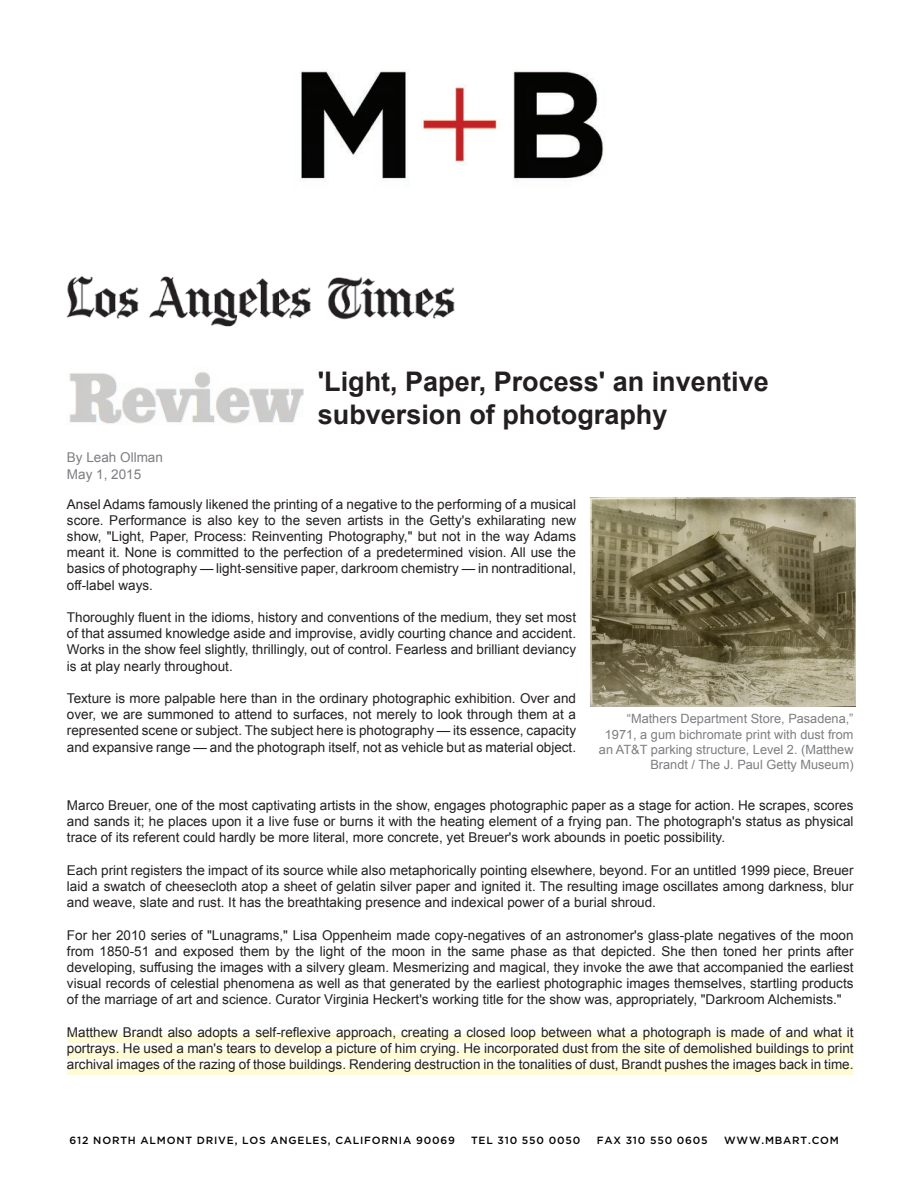
<style>
.page{position:relative;width:918px;height:1188px;background:#fff}
.page>*{position:absolute;margin:0;border:0;box-sizing:border-box;transform-origin:0 0}
.t1{font:700 27px/32.4px "Arial";color:#231f20}
.t2{font:13.5px/16.2px "Arial";color:#231f20;text-align:justify}
.t3{font:13.5px/16.2px "Arial";color:#7c7e81}
.t4{font:12.75px/15.3px "Arial";color:#7c7e81;text-align:right}
.t5{font:500 10.5px "Gotham";letter-spacing:.075em;color:#040503}
</style>
<div class="page">
<img style="left:301px;top:71px;width:303px;height:110px">
<div style="left:67px;top:1034px;width:787px;height:9px;background:#fffbd6"></div>
<div style="left:67px;top:1050px;width:787px;height:9px;background:#fffbd6"></div>
<div style="left:67px;top:1066px;width:787px;height:9px;background:#fffbd6"></div>
<img style="left:67px;top:276px;width:388px;height:51px">
<img style="left:69px;top:372px;width:235px;height:52px">
<img style="left:590px;top:497px;width:265px;height:210px">
<h1 class="t1" style="left:318px;top:367px;width:453px">'Light, Paper, Process' an inventive subversion of photography</h1>
<p class="t3" style="left:67px;top:450px;width:98px">By Leah Ollman<br>May 1, 2015</p>
<p class="t2" style="left:67px;top:496px;width:511px">Ansel Adams famously likened the printing of a negative to the performing of a musical score. Performance is also key to the seven artists in the Getty's exhilarating new show, "Light, Paper, Process: Reinventing Photography," but not in the way Adams meant it. None is committed to the perfection of a predetermined vision. All use the basics of photography — light-sensitive paper, darkroom chemistry — in nontraditional, off-label ways.</p>
<p class="t2" style="left:67px;top:609px;width:511px">Thoroughly fluent in the idioms, history and conventions of the medium, they set most of that assumed knowledge aside and improvise, avidly courting chance and accident.<br>Works in the show feel slightly, thrillingly, out of control. Fearless and brilliant deviancy is at play nearly throughout.</p>
<p class="t2" style="left:67px;top:690px;width:511px">Texture is more palpable here than in the ordinary photographic exhibition. Over and over, we are summoned to attend to surfaces, not merely to look through them at a represented scene or subject. The subject here is photography — its essence, capacity and expansive range — and the photograph itself, not as vehicle but as material object.</p>
<p class="t4" style="left:599px;top:711px;width:256px">“Mathers Department Store, Pasadena,” 1971, a gum bichromate print with dust from an AT&amp;T parking structure, Level 2. (Matthew Brandt / The J. Paul Getty Museum)</p>
<p class="t2" style="left:67px;top:797px;width:788px">Marco Breuer, one of the most captivating artists in the show, engages photographic paper as a stage for action. He scrapes, scores and sands it; he places upon it a live fuse or burns it with the heating element of a frying pan. The photograph's status as physical trace of its referent could hardly be more literal, more concrete, yet Breuer's work abounds in poetic possibility.</p>
<p class="t2" style="left:67px;top:862px;width:788px">Each print registers the impact of its source while also metaphorically pointing elsewhere, beyond. For an untitled 1999 piece, Breuer laid a swatch of cheesecloth atop a sheet of gelatin silver paper and ignited it. The resulting image oscillates among darkness, blur and weave, slate and rust. It has the breathtaking presence and indexical power of a burial shroud.</p>
<p class="t2" style="left:67px;top:927px;width:788px">For her 2010 series of "Lunagrams," Lisa Oppenheim made copy-negatives of an astronomer's glass-plate negatives of the moon from 1850-51 and exposed them by the light of the moon in the same phase as that depicted. She then toned her prints after developing, suffusing the images with a silvery gleam. Mesmerizing and magical, they invoke the awe that accompanied the earliest visual records of celestial phenomena as well as that generated by the earliest photographic images themselves, startling products of the marriage of art and science. Curator Virginia Heckert's working title for the show was, appropriately, "Darkroom Alchemists."</p>
<p class="t2" style="left:67px;top:1024px;width:788px">Matthew Brandt also adopts a self-reflexive approach, creating a closed loop between what a photograph is made of and what it portrays. He used a man's tears to develop a picture of him crying. He incorporated dust from the site of demolished buildings to print archival images of the razing of those buildings. Rendering destruction in the tonalities of dust, Brandt pushes the images back in time.</p>
<p class="t5" style="left:70px;top:1135px;width:387px">612 NORTH ALMONT DRIVE, LOS ANGELES, CALIFORNIA 90069</p>
<p class="t5" style="left:471px;top:1135px;width:111px">TEL 310 550 0050</p>
<p class="t5" style="left:597px;top:1135px;width:113px">FAX 310 550 0605</p>
<p class="t5" style="left:724px;top:1135px;width:116px">WWW.MBART.COM</p>
</div>
